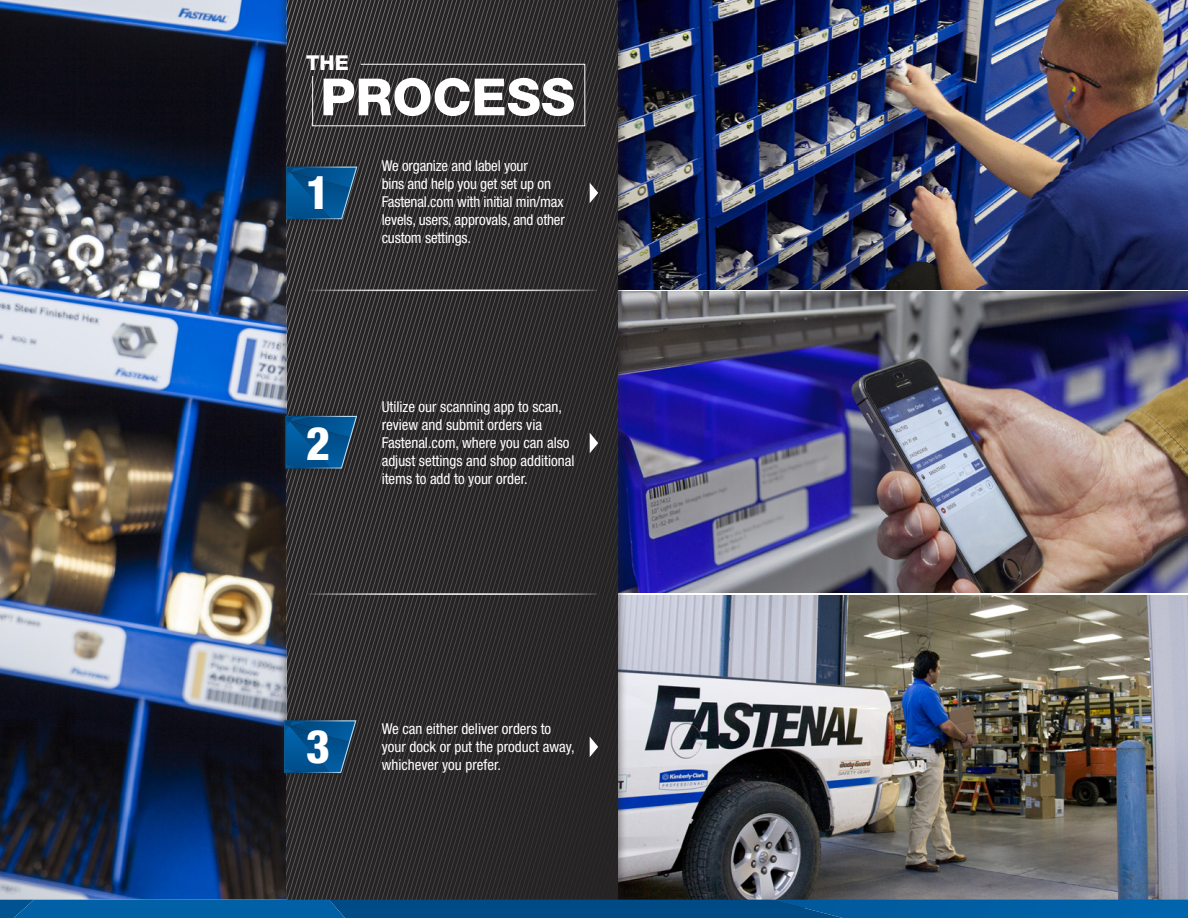
<style>
.page{position:relative;width:1188px;height:918px;background:#fff}
.page>*{position:absolute;margin:0;border:0;box-sizing:border-box;transform-origin:0 0}
.t1{font:800 51.3px "Helvetica Neue LT Std";color:#fff}
.t2{font:800 condensed 46.35px "Helvetica Neue LT Std";color:#fff}
.t3{font:800 20.55px "Helvetica Neue LT Std";color:#fff}
.t4{font:condensed 15px/18px "Helvetica Neue LT Std";color:#fff}
</style>
<div class="page">
<img style="left:0;top:0;width:277px;height:900px">
<img style="left:628px;top:0;width:560px;height:289px">
<img style="left:628px;top:292px;width:560px;height:301px">
<img style="left:628px;top:595px;width:560px;height:305px">
<div style="left:277px;top:0;width:351px;height:909px;background:#231f20;opacity:.75"></div>
<svg style="left:287px;top:0;width:331px;height:900px;background:#302d2e"></svg>
<hr style="left:308px;top:290px;width:289px;height:1px;background:#fff">
<hr style="left:308px;top:593px;width:289px;height:2px;background:#fff">
<svg style="left:0;top:900px;width:1188px;height:18px;background:#005798"></svg>
<svg style="left:590px;top:183px;width:8px;height:20px"></svg>
<svg style="left:590px;top:433px;width:8px;height:20px"></svg>
<svg style="left:590px;top:737px;width:8px;height:20px"></svg>
<svg style="left:312px;top:64px;width:274px;height:63px;background:#3b3839"></svg>
<div style="left:279px;top:159px;width:85px;height:67px;background:#231f20;opacity:.75"></div>
<svg style="left:286px;top:166px;width:72px;height:54px;background:#0d5287"></svg>
<div style="left:278px;top:409px;width:86px;height:67px;background:#231f20;opacity:.75"></div>
<svg style="left:285px;top:415px;width:73px;height:54px;background:#0c5186"></svg>
<div style="left:277px;top:713px;width:86px;height:67px;background:#231f20;opacity:.75"></div>
<svg style="left:284px;top:720px;width:73px;height:54px;background:#0c5287"></svg>
<p class="t3" style="left:306px;top:50px;width:44px">THE</p>
<p class="t1" style="left:320px;top:67px;width:256px">PROCESS</p>
<p class="t2" style="left:306px;top:164px;width:26px">1</p>
<p class="t4" style="left:382px;top:157px;width:185px">We organize and label your<br>bins and help you get set up on<br>Fastenal.com with initial min/max levels, users, approvals, and other custom settings.</p>
<p class="t2" style="left:306px;top:414px;width:26px">2</p>
<p class="t4" style="left:382px;top:398px;width:194px">Utilize our scanning app to scan, review and submit orders via<br>Fastenal.com, where you can also adjust settings and shop additional items to add to your order.</p>
<p class="t2" style="left:306px;top:718px;width:26px">3</p>
<p class="t4" style="left:382px;top:720px;width:195px">We can either deliver orders to your dock or put the product away, whichever you prefer.</p>
</div>
